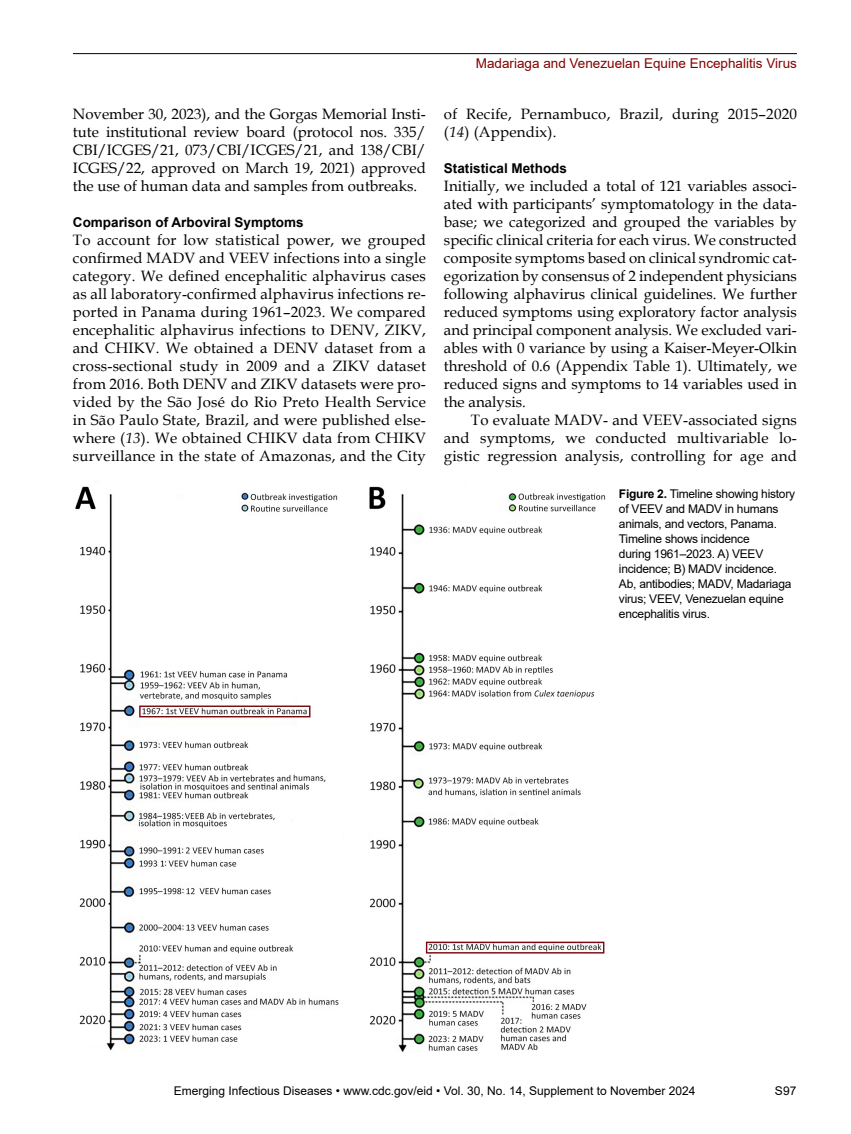
<style>
.page{position:relative;width:851px;height:1134px;background:#fff}
.page>*{position:absolute;margin:0;border:0;box-sizing:border-box;transform-origin:0 0}
.t1{font:15px/18px "Book Antiqua";letter-spacing:.01em;color:#000;text-align:justify}
.t2{font:700 13.5px "Arial";color:#000}
.t3{font:13.5px "Arial";color:#820200}
.t4{font:12px/15px "Arial";letter-spacing:-.02em;color:#000}
.t5{font:12px "Arial";color:#000}
.s1{font-style:italic}
.s2{font-weight:700}
</style>
<div class="page">
<hr style="left:73px;top:53px;width:723px;height:1px;background:#000">
<img style="left:75px;top:486px;width:531px;height:566px">
<p class="t1" style="left:73px;top:104px;width:354px">November 30, 2023), and the Gorgas Memorial Insti&shy;tute institutional review board (protocol nos. 335/ CBI/ICGES/21, 073/CBI/ICGES/21, and 138/CBI/ ICGES/22, approved on March 19, 2021) approved the use of human data and samples from outbreaks.</p>
<p class="t2" style="left:73px;top:213px;width:232px">Comparison of Arboviral Symptoms</p>
<p class="t1" style="left:73px;top:231px;width:354px">To account for low statistical power, we grouped confirmed MADV and VEEV infections into a single category. We defined encephalitic alphavirus cases as all laboratory-confirmed alphavirus infections re&shy;ported in Panama during 1961–2023. We compared encephalitic alphavirus infections to DENV, ZIKV, and CHIKV. We obtained a DENV dataset from a cross-sectional study in 2009 and a ZIKV dataset from 2016. Both DENV and ZIKV datasets were pro&shy;vided by the São José do Rio Preto Health Service in São Paulo State, Brazil, and were published else&shy;where (<span class="s1">13</span>). We obtained CHIKV data from CHIKV surveillance in the state of Amazonas, and the City</p>
<p class="t3" style="left:476px;top:54px;width:322px">Madariaga and Venezuelan Equine Encephalitis Virus</p>
<p class="t1" style="left:444px;top:104px;width:354px">of Recife, Pernambuco, Brazil, during 2015–2020 (<span class="s1">14</span>) (Appendix).</p>
<p class="t2" style="left:444px;top:159px;width:125px">Statistical Methods</p>
<p class="t1" style="left:444px;top:177px;width:354px">Initially, we included a total of 121 variables associ&shy;ated with participants’ symptomatology in the data&shy;base; we categorized and grouped the variables by specific clinical criteria for each virus. We constructed composite symptoms based on clinical syndromic cat&shy;egorization by consensus of 2 independent physicians following alphavirus clinical guidelines. We further reduced symptoms using exploratory factor analysis and principal component analysis. We excluded vari&shy;ables with 0 variance by using a Kaiser-Meyer-Olkin threshold of 0.6 (Appendix Table 1). Ultimately, we reduced signs and symptoms to 14 variables used in the analysis.</p>
<p class="t1" style="left:444px;top:411px;width:354px;text-indent:27px">To evaluate MADV- and VEEV-associated signs and symptoms, we conducted multivariable lo&shy;gistic regression analysis, controlling for age and</p>
<p class="t4" style="left:619px;top:486px;width:178px"><span class="s2">Figure 2.</span> Timeline showing history of VEEV and MADV in humans animals, and vectors, Panama.<br>Timeline shows incidence<br>during 1961‒2023. A) VEEV incidence; B) MADV incidence.<br>Ab, antibodies; MADV, Madariaga virus; VEEV, Venezuelan equine encephalitis virus.</p>
<p class="t5" style="left:174px;top:1083px;width:523px">Emerging Infectious Diseases • www.cdc.gov/eid • Vol. 30, No. 14, Supplement to November 2024</p>
<p class="t4" style="left:775px;top:1084px;width:23px">S97</p>
</div>
